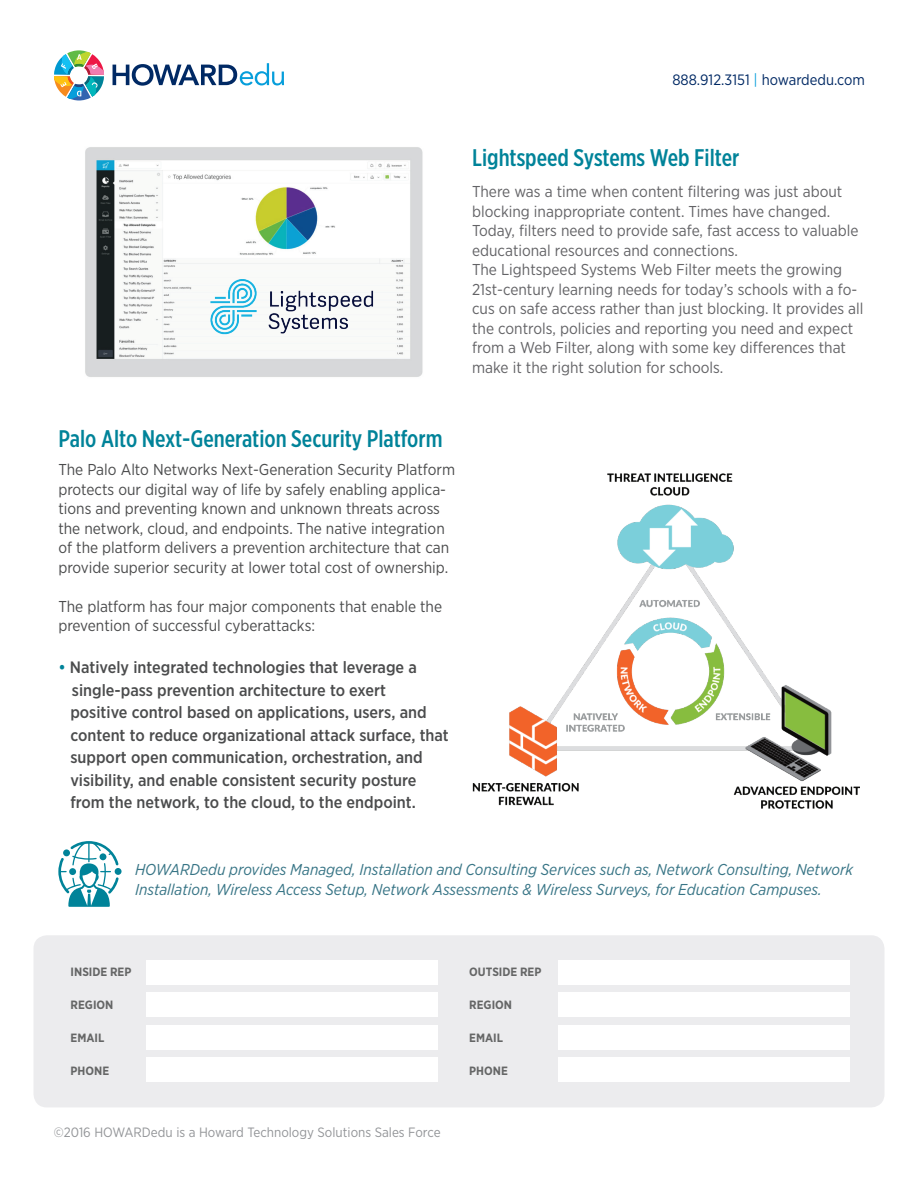
<style>
.page{position:relative;width:918px;height:1188px;background:#fff}
.page>*{position:absolute;margin:0;border:0;box-sizing:border-box;transform-origin:0 0}
.t1{font:500 24px "Gotham X Narrow";color:#008399}
.t2{font:500 16.5px/22.5px "Gotham Narrow";color:#4b4c4d}
.t3{font:15.75px/19.5px "Gotham Narrow";color:#636366}
.t4{font:15.75px/19.5px "Gotham Narrow";color:#4b4c4d}
.t5{font:italic 15.75px/19.5px "Gotham Narrow";color:#387586}
.t6{font:15px "Gotham Narrow";color:#002964}
.t7{font:13.5px "Gotham Narrow";color:#939598}
.t8{font:700 12px "Gotham Narrow";color:#656666}
.s1{color:#069edb}
.s2{color:#008399}
</style>
<div class="page">
<svg style="left:113px;top:63px;width:171px;height:23px"></svg>
<svg style="left:54px;top:50px;width:50px;height:51px"></svg>
<div style="left:33px;top:935px;width:852px;height:172px;background:#ececee;border-radius:14px"></div>
<div style="left:146px;top:960px;width:292px;height:24px;background:#fff"></div>
<div style="left:558px;top:960px;width:291px;height:24px;background:#fff"></div>
<div style="left:146px;top:993px;width:292px;height:24px;background:#fff"></div>
<div style="left:558px;top:993px;width:291px;height:24px;background:#fff"></div>
<div style="left:146px;top:1025px;width:292px;height:24px;background:#fff"></div>
<div style="left:558px;top:1025px;width:291px;height:24px;background:#fff"></div>
<div style="left:146px;top:1058px;width:292px;height:24px;background:#fff"></div>
<div style="left:558px;top:1058px;width:291px;height:24px;background:#fff"></div>
<img style="left:85px;top:147px;width:338px;height:230px">
<img style="left:472px;top:473px;width:387px;height:336px">
<img style="left:204px;top:269px;width:177px;height:81px">
<svg style="left:58px;top:841px;width:64px;height:66px"></svg>
<p class="t6" style="left:672px;top:70px;width:194px">888.912.3151 <span class="s1">|</span> howardedu.com</p>
<h1 class="t1" style="left:472px;top:143px;width:269px">Lightspeed Systems Web Filter</h1>
<p class="t3" style="left:472px;top:182px;width:393px">There was a time when content filtering was just about blocking inappropriate content. Times have changed.<br>Today, filters need to provide safe, fast access to valuable educational resources and connections.<br>The Lightspeed Systems Web Filter meets the growing 21st-century learning needs for today’s schools with a fo&shy;cus on safe access rather than just blocking. It provides all the controls, policies and reporting you need and expect from a Web Filter, along with some key differences that make it the right solution for schools.</p>
<h1 class="t1" style="left:58px;top:424px;width:386px">Palo Alto Next-Generation Security Platform</h1>
<p class="t4" style="left:58px;top:460px;width:398px">The Palo Alto Networks Next-Generation Security Platform protects our digital way of life by safely enabling applica&shy;tions and preventing known and unknown threats across the network, cloud, and endpoints. The native integration of the platform delivers a prevention architecture that can provide superior security at lower total cost of ownership.</p>
<p class="t4" style="left:58px;top:596px;width:385px">The platform has four major components that enable the prevention of successful cyberattacks:</p>
<p class="t2" style="left:70px;top:656px;width:380px;text-indent:-12px"><span class="s2">•</span> Natively integrated technologies that leverage a single-pass prevention architecture to exert<br>positive control based on applications, users, and content to reduce organizational attack surface, that support open communication, orchestration, and visibility, and enable consistent security posture from the network, to the cloud, to the endpoint.</p>
<p class="t5" style="left:135px;top:860px;width:720px">HOWARDedu provides Managed, Installation and Consulting Services such as, Network Consulting, Network<br>Installation, Wireless Access Setup, Network Assessments &amp; Wireless Surveys, for Education Campuses.</p>
<p class="t8" style="left:71px;top:964px;width:62px">INSIDE REP</p>
<p class="t8" style="left:71px;top:997px;width:44px">REGION</p>
<p class="t8" style="left:71px;top:1030px;width:35px">EMAIL</p>
<p class="t8" style="left:71px;top:1063px;width:40px">PHONE</p>
<p class="t7" style="left:54px;top:1124px;width:388px">©2016 HOWARDedu is a Howard Technology Solutions Sales Force</p>
<p class="t8" style="left:469px;top:964px;width:74px">OUTSIDE REP</p>
<p class="t8" style="left:469px;top:997px;width:44px">REGION</p>
<p class="t8" style="left:469px;top:1030px;width:35px">EMAIL</p>
<p class="t8" style="left:469px;top:1063px;width:40px">PHONE</p>
</div>
